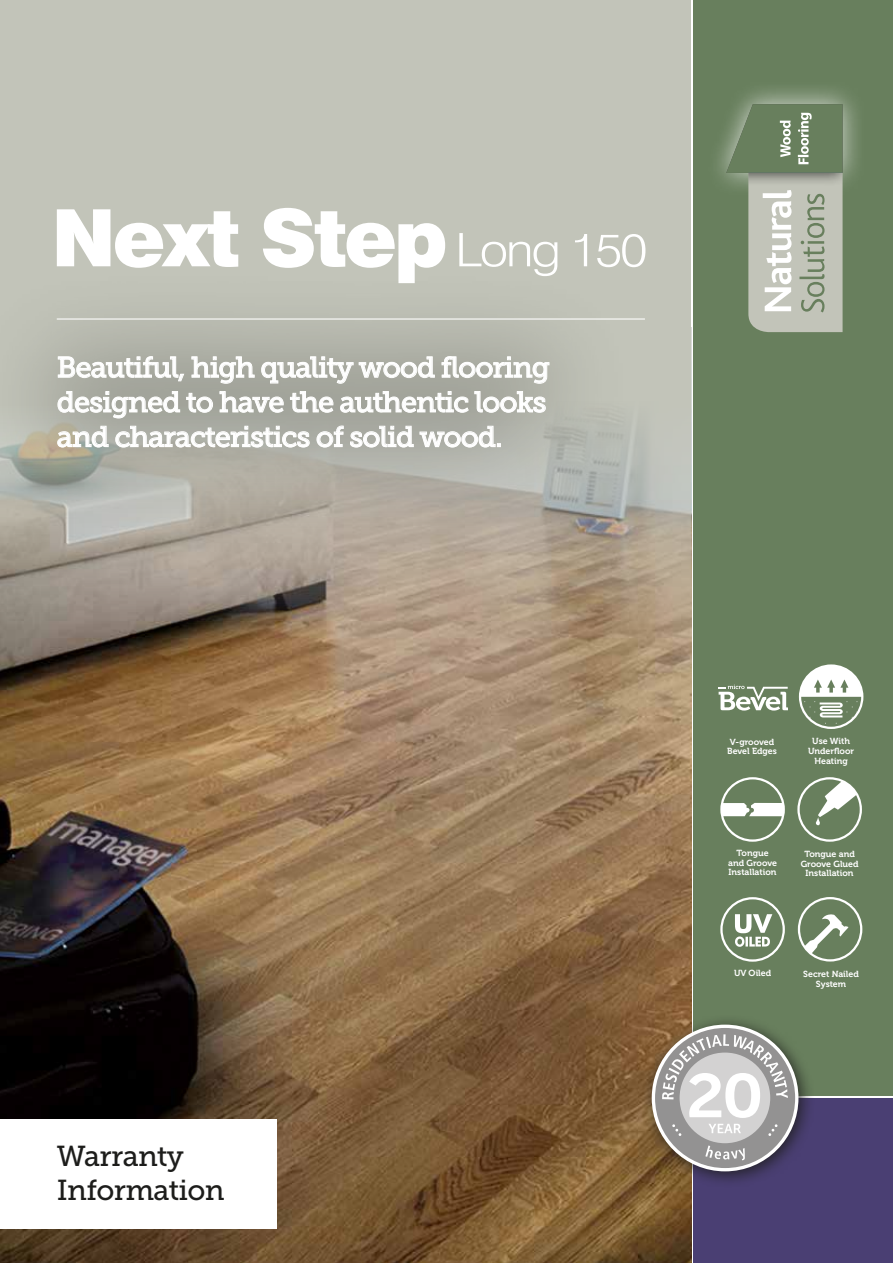
<style>
.page{position:relative;width:893px;height:1263px;background:#fff}
.page>*{position:absolute;margin:0;border:0;box-sizing:border-box;transform-origin:0 0}
.t1{font:900 79.2px "Swiss 721 BT";letter-spacing:-.04em;color:#fff}
.t2{font:28.95px/34.7px "Museo Slab 500";letter-spacing:-.03em;color:#fff;text-align:justify}
.t3{font:28.8px/34px "Museo Slab 500";letter-spacing:-.02em;color:#1d1d1b}
.t4{font:8.85px/9.8px "Museo 700";color:#fff;text-align:center}
.s1{font-weight:300;font-size:46.2px}
</style>
<div class="page">
<img style="left:0;top:624px;width:691px;height:639px">
<svg style="left:0;top:0;width:691px;height:624px;background:#bbb9ad"></svg>
<div style="left:694px;top:0;width:199px;height:1096px;background:#687f5d"></div>
<div style="left:694px;top:1098px;width:199px;height:165px;background:#4a3f73"></div>
<div style="left:0;top:264px;width:639px;height:277px;background:#1d1d1b;opacity:.25"></div>
<svg style="left:57px;top:356px;width:493px;height:63px;background:#b6b7af"></svg>
<svg style="left:57px;top:425px;width:52px;height:23px"></svg>
<svg style="left:115px;top:425px;width:195px;height:24px;background:#bfc0ba"></svg>
<svg style="left:316px;top:425px;width:28px;height:23px"></svg>
<svg style="left:350px;top:425px;width:151px;height:23px;background:#bdbfb8"></svg>
<hr style="left:57px;top:318px;width:588px;height:2px;background:#fff">
<div style="left:705px;top:80px;width:161px;height:117px;background:#fff;opacity:.75"></div>
<svg style="left:726px;top:104px;width:117px;height:228px"></svg>
<div style="left:0;top:1119px;width:276px;height:110px;background:#fff"></div>
<div style="left:641px;top:1014px;width:174px;height:174px;background:#1d1d1b;opacity:.85"></div>
<svg style="left:653px;top:1026px;width:144px;height:144px;background:#a09f9f"></svg>
<div style="left:652px;top:1024px;width:146px;height:147px;border:3px solid #fff;border-radius:50%"></div>
<div style="left:680px;top:1052px;width:90px;height:91px;background:#d3d2d2;border-radius:50%"></div>
<svg style="left:709px;top:1124px;width:32px;height:9px"></svg>
<svg style="left:768px;top:1124px;width:9px;height:12px"></svg>
<svg style="left:672px;top:1124px;width:9px;height:12px"></svg>
<svg style="left:705px;top:1145px;width:40px;height:15px"></svg>
<svg style="left:662px;top:1034px;width:126px;height:84px"></svg>
<svg style="left:720px;top:897px;width:65px;height:65px"></svg>
<svg style="left:797px;top:777px;width:65px;height:65px"></svg>
<svg style="left:720px;top:777px;width:65px;height:65px"></svg>
<svg style="left:719px;top:685px;width:69px;height:25px"></svg>
<svg style="left:798px;top:897px;width:64px;height:64px"></svg>
<svg style="left:799px;top:664px;width:64px;height:65px"></svg>
<h1 class="t1" style="left:51px;top:190px;width:597px">Next Step <span class="s1">Long 150</span></h1>
<h2 class="t2" style="left:57px;top:350px;width:495px">Beautiful, high quality wood flooring designed to have the authentic looks and characteristics of solid wood.</h2>
<h3 class="t3" style="left:57px;top:1139px;width:169px">Warranty<br>Information</h3>
<p class="t4" style="left:727px;top:737px;width:51px">V-grooved<br>Bevel Edges</p>
<p class="t4" style="left:808px;top:736px;width:48px">Use With<br>Underfloor<br>Heating</p>
<p class="t4" style="left:728px;top:848px;width:50px">Tongue and Groove<br>Installation</p>
<p class="t4" style="left:801px;top:849px;width:59px">Tongue and<br>Groove Glued<br>Installation</p>
<p class="t4" style="left:734px;top:968px;width:39px">UV Oiled</p>
<p class="t4" style="left:803px;top:969px;width:57px">Secret Nailed<br>System</p>
</div>
